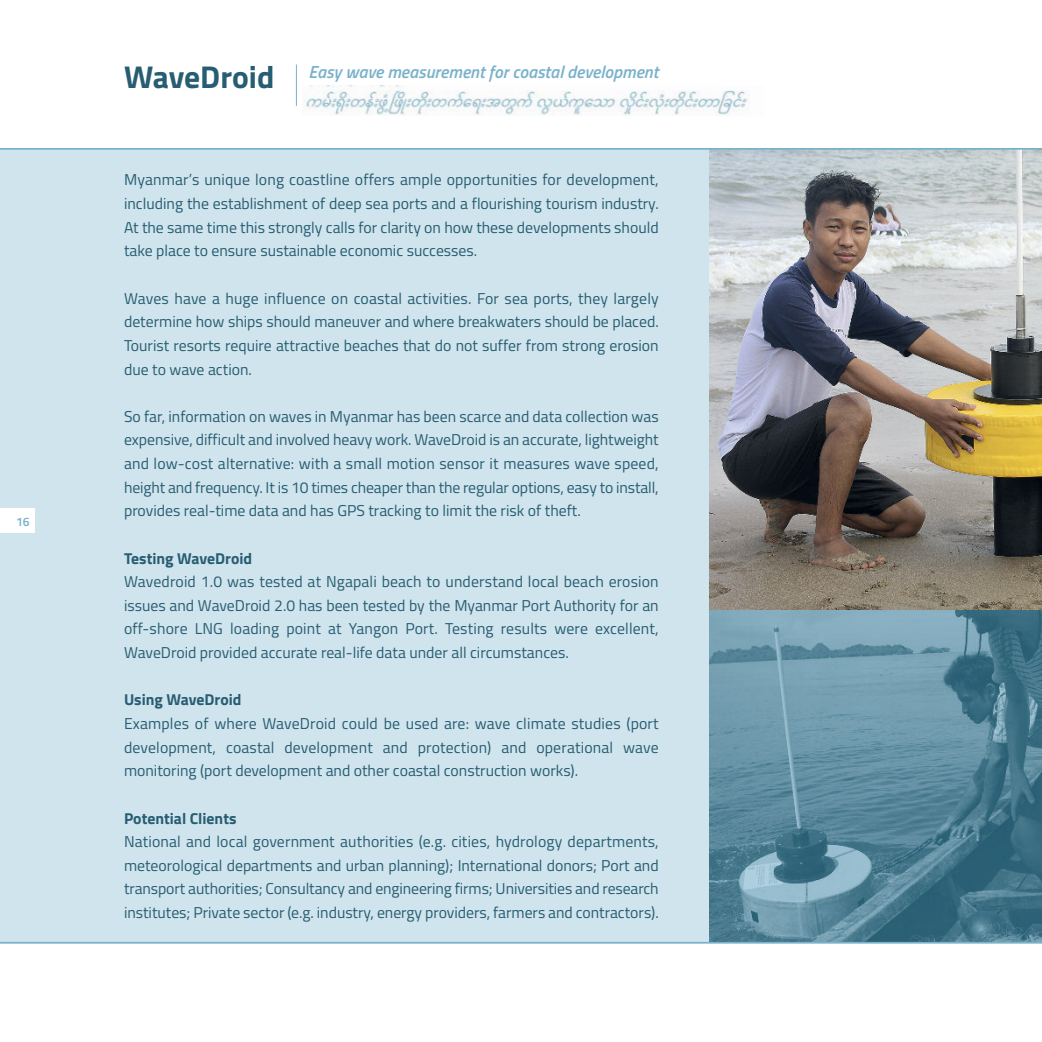
<style>
.page{position:relative;width:1042px;height:1042px;background:#fff}
.page>*{position:absolute;margin:0;border:0;box-sizing:border-box;transform-origin:0 0}
.t1{font:700 31.5px "Titillium";color:#275d72}
.t2{font:italic 600 17.5px "Titillium";color:#79b1cb}
.t3{font:15.75px/23.6px "Titillium";color:#275d72;text-align:justify}
.t4{font:700 15.75px "Titillium";color:#275d72}
.t5{font:12.25px "Titillium Semibold Upright";color:#79b1cb}
</style>
<div class="page">
<div style="left:0;top:149px;width:1042px;height:794px;background:#d0e4ed"></div>
<img style="left:709px;top:150px;width:333px;height:460px">
<svg style="left:709px;top:610px;width:333px;height:332px;background:#5d8a9e"></svg>
<div style="left:0;top:508px;width:35px;height:25px;background:#fff"></div>
<img style="left:302px;top:85px;width:447px;height:31px">
<hr style="left:296px;top:64px;width:1px;height:42px;background:#79b1cb">
<hr style="left:0;top:942px;width:1042px;height:1px;background:#79b1cb">
<hr style="left:0;top:148px;width:1042px;height:2px;background:#79b1cb">
<p class="t5" style="left:16px;top:517px;width:15px">16</p>
<h1 class="t1" style="left:124px;top:66px;width:152px">WaveDroid</h1>
<p class="t2" style="left:308px;top:65px;width:351px">Easy wave measurement for coastal development</p>
<p class="t3" style="left:124px;top:170px;width:536px">Myanmar’s unique long coastline offers ample opportunities for development, including the establishment of deep sea ports and a flourishing tourism industry.<br>At the same time this strongly calls for clarity on how these developments should take place to ensure sustainable economic successes.</p>
<p class="t3" style="left:124px;top:288px;width:536px">Waves have a huge influence on coastal activities. For sea ports, they largely determine how ships should maneuver and where breakwaters should be placed.<br>Tourist resorts require attractive beaches that do not suffer from strong erosion due to wave action.</p>
<p class="t3" style="left:124px;top:406px;width:536px">So far, information on waves in Myanmar has been scarce and data collection was expensive, difficult and involved heavy work. WaveDroid is an accurate, lightweight and low-cost alternative: with a small motion sensor it measures wave speed, height and frequency. It is 10 times cheaper than the regular options, easy to install, provides real-time data and has GPS tracking to limit the risk of theft.</p>
<p class="t4" style="left:124px;top:552px;width:130px">Testing WaveDroid</p>
<p class="t3" style="left:124px;top:571px;width:536px">Wavedroid 1.0 was tested at Ngapali beach to understand local beach erosion issues and WaveDroid 2.0 has been tested by the Myanmar Port Authority for an off-shore LNG loading point at Yangon Port. Testing results were excellent, WaveDroid provided accurate real-life data under all circumstances.</p>
<p class="t4" style="left:124px;top:694px;width:119px">Using WaveDroid</p>
<p class="t3" style="left:124px;top:713px;width:536px">Examples of where WaveDroid could be used are: wave climate studies (port development, coastal development and protection) and operational wave monitoring (port development and other coastal construction works).</p>
<p class="t4" style="left:124px;top:812px;width:114px">Potential Clients</p>
<p class="t3" style="left:124px;top:831px;width:536px">National and local government authorities (e.g. cities, hydrology departments, meteorological departments and urban planning); International donors; Port and transport authorities; Consultancy and engineering firms; Universities and research institutes; Private sector (e.g. industry, energy providers, farmers and contractors).</p>
</div>
